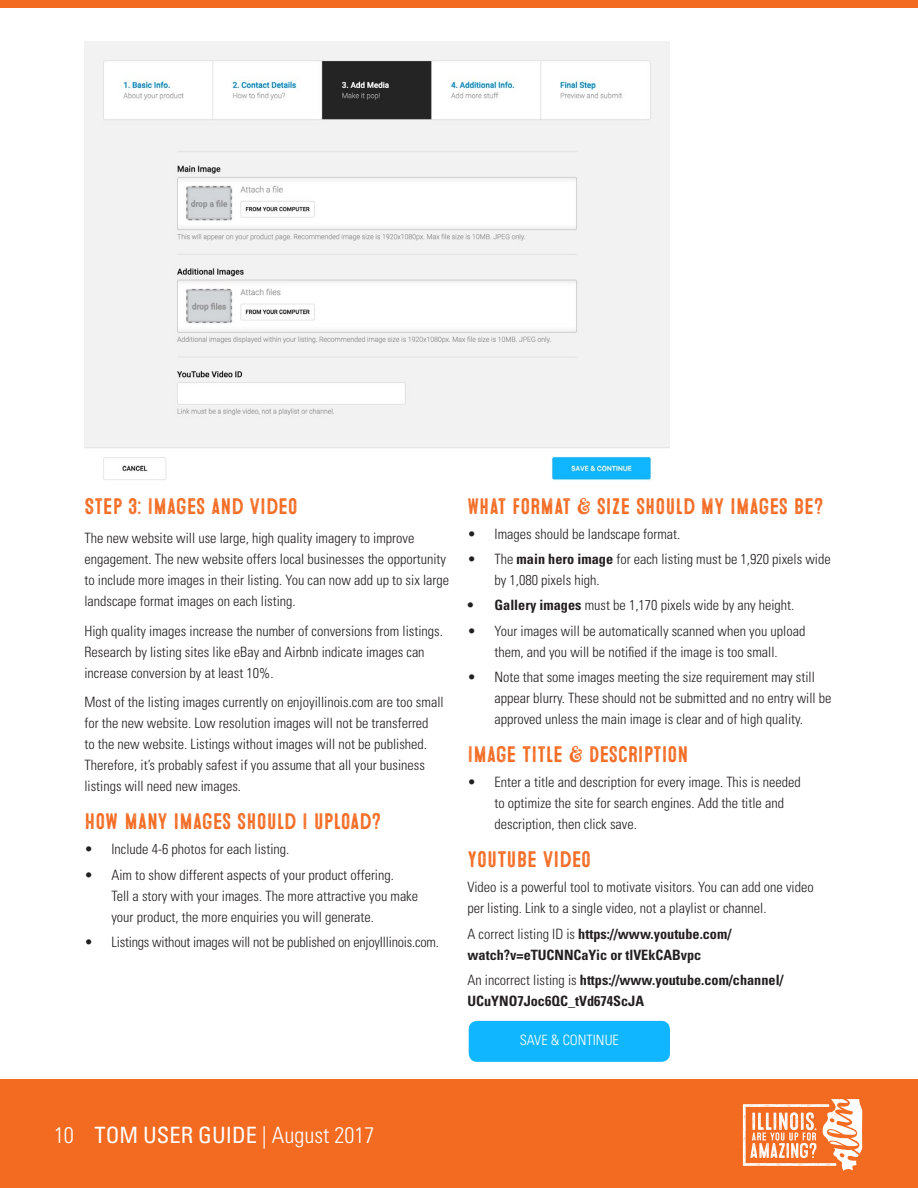
<style>
.page{position:relative;width:918px;height:1188px;background:#fff}
.page>*{position:absolute;margin:0;border:0;box-sizing:border-box;transform-origin:0 0}
.Subhead_-_microbrew{font:22.5px "Microbrew Three";color:#f36a21}
.t1{font:condensed 22.5px "Univers";color:#fff}
.t2{font:300 condensed 22.5px "Univers";color:#fff}
.Body_-_univers{font:300 condensed 14.25px/21px "Univers";color:#231f20}
.Body_-_univers-2{font:700 condensed 14.25px/21px "Univers";color:#231f20}
.Body_-_univers-3{font:300 condensed 14.25px "Univers";color:#fff}
.s1{font-weight:700}
.s2{font-weight:300}
</style>
<div class="page">
<div style="left:0;top:1079px;width:918px;height:109px;background:#f36a21"></div>
<svg style="left:743px;top:1099px;width:119px;height:72px"></svg>
<img style="left:84px;top:41px;width:585px;height:440px">
<div style="left:0;top:0;width:918px;height:8px;background:#f36a21"></div>
<div style="left:469px;top:1021px;width:201px;height:41px;background:#10b6ff;border-radius:9px"></div>
<p class="Subhead_-_microbrew" style="left:84px;top:493px;width:215px">STEP 3: IMAGES AND VIDEO</p>
<p class="Body_-_univers" style="left:84px;top:528px;width:366px">The new website will use large, high quality imagery to improve engagement. The new website offers local businesses the opportunity to include more images in their listing. You can now add up to six large landscape format images on each listing.</p>
<p class="Body_-_univers" style="left:84px;top:620px;width:360px">High quality images increase the number of conversions from listings.<br>Research by listing sites like eBay and Airbnb indicate images can increase conversion by at least 10%.</p>
<p class="Body_-_univers" style="left:84px;top:692px;width:361px">Most of the listing images currently on enjoyillinois.com are too small for the new website. Low resolution images will not be transferred<br>to the new website. Listings without images will not be published.<br>Therefore, it’s probably safest if you assume that all your business listings will need new images.</p>
<p class="Subhead_-_microbrew" style="left:84px;top:809px;width:298px">HOW MANY IMAGES SHOULD I UPLOAD?</p>
<p class="Body_-_univers" style="left:84px;top:839px;width:207px">• Include 4-6 photos for each listing.</p>
<p class="Body_-_univers" style="left:111px;top:864px;width:308px;text-indent:-27px">• Aim to show different aspects of your product offering.<br>Tell a story with your images. The more attractive you make your product, the more enquiries you will generate.</p>
<p class="Body_-_univers" style="left:84px;top:931px;width:356px">• Listings without images will not be published on enjoyIllinois.com.</p>
<p class="Subhead_-_microbrew" style="left:468px;top:493px;width:358px">WHAT FORMAT &amp; SIZE SHOULD MY IMAGES BE?</p>
<p class="Body_-_univers" style="left:468px;top:523px;width:214px">• Images should be landscape format.</p>
<p class="Body_-_univers" style="left:495px;top:549px;width:338px;text-indent:-27px">• The <span class="s1">main hero image</span> for each listing must be 1,920 pixels wide by 1,080 pixels high.</p>
<p class="Body_-_univers" style="left:468px;top:595px;width:328px"><span class="s1">• Gallery images</span> must be 1,170 pixels wide by any height.</p>
<p class="Body_-_univers" style="left:468px;top:620px;width:339px;text-align:center">• Your images will be automatically scanned when you upload them, and you will be notified if the image is too small.</p>
<p class="Body_-_univers" style="left:495px;top:666px;width:339px;text-indent:-27px">• Note that some images meeting the size requirement may still appear blurry. These should not be submitted and no entry will be approved unless the main image is clear and of high quality.</p>
<p class="Subhead_-_microbrew" style="left:468px;top:741px;width:222px">IMAGE TITLE &amp; DESCRIPTION</p>
<p class="Body_-_univers" style="left:495px;top:772px;width:308px;text-indent:-27px">• Enter a title and description for every image. This is needed to optimize the site for search engines. Add the title and description, then click save.</p>
<p class="Subhead_-_microbrew" style="left:468px;top:847px;width:125px">YOUTUBE VIDEO</p>
<p class="Body_-_univers" style="left:468px;top:877px;width:348px">Video is a powerful tool to motivate visitors. You can add one video per listing. Link to a single video, not a playlist or channel.</p>
<p class="Body_-_univers-2" style="left:468px;top:923px;width:265px"><span class="s2">A correct listing ID is</span> https://www.youtube.com/ watch?v=eTUCNNCaYic or tlVEkCABvpc</p>
<p class="Body_-_univers-2" style="left:468px;top:969px;width:318px"><span class="s2">An incorrect listing is</span> https://www.youtube.com/channel/<br>UCuYNO7Joc6QC_tVd674ScJA</p>
<p class="Body_-_univers-3" style="left:520px;top:1032px;width:101px">SAVE &amp; CONTINUE</p>
<h1 class="t2" style="left:54px;top:1121px;width:21px">10</h1>
<h1 class="t1" style="left:95px;top:1121px;width:281px">TOM USER GUIDE <span class="s2">| August 2017</span></h1>
</div>
